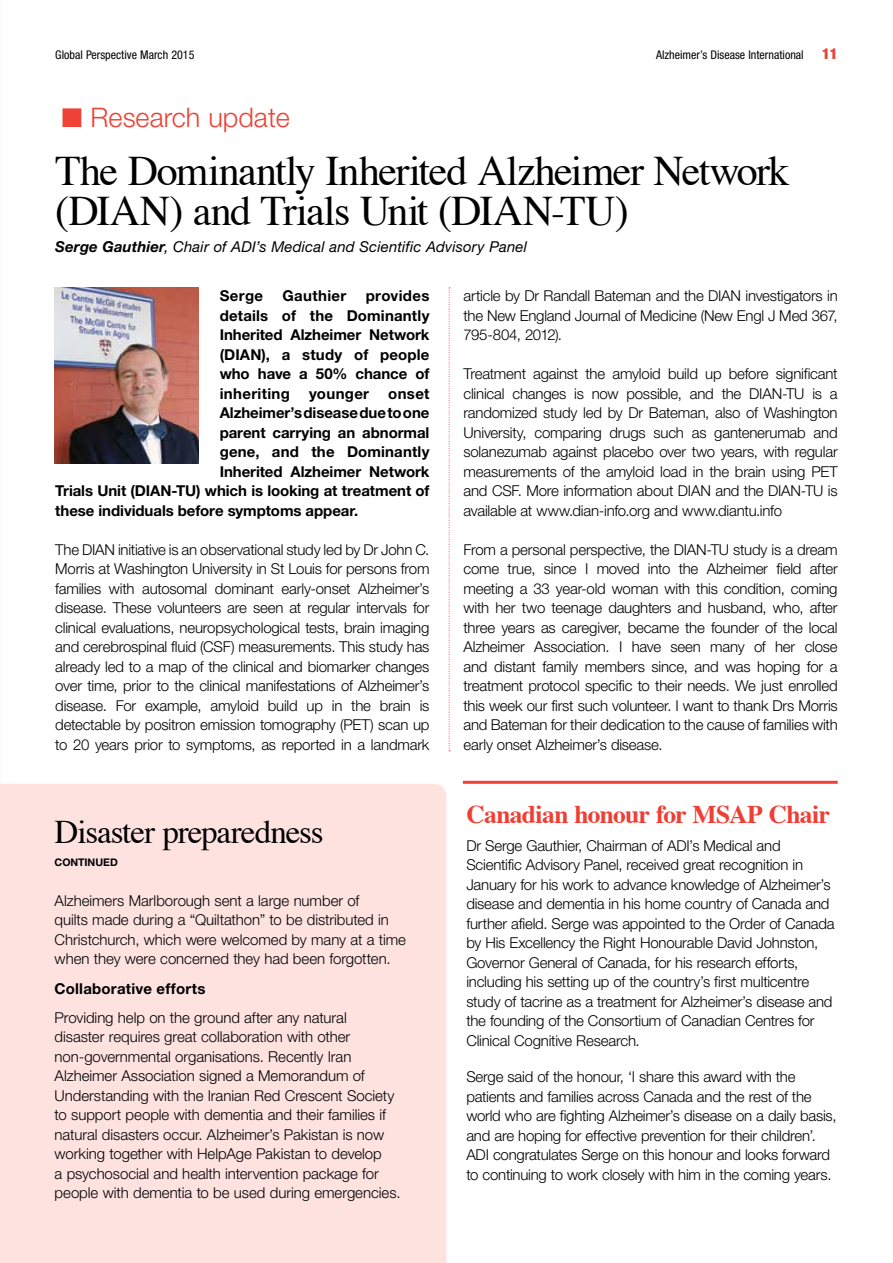
<style>
.page{position:relative;width:893px;height:1263px;background:#fff}
.page>*{position:absolute;margin:0;border:0;box-sizing:border-box;transform-origin:0 0}
.t1{font:42px/40.5px "Times";letter-spacing:-.035em;color:#000}
.t2{font:33px "Times";letter-spacing:-.035em;color:#000}
.t3{font:300 27px "Helvetica Neue LT Pro";color:#ef4135}
.t4{font:700 25.5px "Times";letter-spacing:-.025em;color:#ef3e33}
.t5{font:300 15px/19.5px "Helvetica Neue LT Pro";letter-spacing:-.01em;color:#000;text-align:justify}
.t6{font:700 15px/19.5px "Helvetica Neue LT Pro";letter-spacing:-.005em;color:#000;text-align:justify}
.t7{font:italic 15px "Helvetica Neue LT Pro";letter-spacing:.01em;color:#000}
.t8{font:700 15px "Helvetica Neue LT Pro";letter-spacing:.015em;color:#000}
.t9{font:700 15px "Helvetica Neue LT Pro";letter-spacing:.025em;color:#000}
.t10{font:700 15px "Helvetica Neue LT Pro";letter-spacing:.02em;color:#000}
.t11{font:condensed 12px "Helvetica Neue LT Pro";color:#000}
.t12{font:700 10.5px "Helvetica Neue LT Pro";color:#000}
.s1{font-weight:900;font-size:15px;color:#ef4135}
.s2{font-weight:700}
</style>
<div class="page">
<div style="left:0;top:784px;width:446px;height:479px;background:#fde2e0"></div>
<svg style="left:449px;top:288px;width:1px;height:463px"></svg>
<img style="left:55px;top:288px;width:143px;height:175px">
<hr style="left:463px;top:781px;width:375px;height:3px;background:#ef4135">
<p class="t11" style="left:55px;top:48px;width:141px">Global Perspective March 2015</p>
<p class="t11" style="left:656px;top:48px;width:183px">Alzheimer’s Disease International <span class="s1">11</span></p>
<h3 class="t3" style="left:62px;top:101px;width:230px">■ Research update</h3>
<h1 class="t1" style="left:55px;top:147px;width:736px">The Dominantly Inherited Alzheimer Network (DIAN) and Trials Unit (DIAN-TU)</h1>
<p class="t7" style="left:55px;top:238px;width:473px"><span class="s2">Serge Gauthier</span>, Chair of ADI’s Medical and Scientific Advisory Panel</p>
<p class="t6" style="left:220px;top:286px;width:45px">Serge</p>
<p class="t9" style="left:282px;top:287px;width:65px">Gauthier</p>
<p class="t6" style="left:220px;top:286px;width:211px;text-indent:146px">provides details of the Dominantly Inherited Alzheimer Network (DIAN), a study of people who have a 50% chance of inheriting</p>
<p class="t10" style="left:309px;top:384px;width:62px">younger</p>
<p class="t6" style="left:388px;top:383px;width:43px">onset</p>
<p class="t6" style="left:220px;top:403px;width:211px">Alzheimer’s disease due to one</p>
<p class="t6" style="left:220px;top:422px;width:211px">parent carrying an abnormal</p>
<p class="t6" style="left:220px;top:442px;width:211px">gene, and the Dominantly</p>
<p class="t6" style="left:220px;top:461px;width:211px">Inherited Alzheimer Network</p>
<p class="t6" style="left:55px;top:481px;width:376px">Trials Unit (DIAN-TU) which is looking at treatment of</p>
<p class="t6" style="left:55px;top:500px;width:305px">these individuals before symptoms appear.</p>
<p class="t5" style="left:55px;top:539px;width:376px">The DIAN initiative is an observational study led by Dr John C.<br>Morris at Washington University in St Louis for persons from families with autosomal dominant early-onset Alzheimer’s disease. These volunteers are seen at regular intervals for clinical evaluations, neuropsychological tests, brain imaging and cerebrospinal fluid (CSF) measurements. This study has already led to a map of the clinical and biomarker changes over time, prior to the clinical manifestations of Alzheimer’s disease. For example, amyloid build up in the brain is detectable by positron emission tomography (PET) scan up to 20 years prior to symptoms, as reported in a landmark</p>
<h2 class="t2" style="left:55px;top:801px;width:270px">Disaster preparedness</h2>
<p class="t12" style="left:55px;top:856px;width:65px">CONTINUED</p>
<p class="t5" style="left:55px;top:890px;width:353px;text-align:left">Alzheimers Marlborough sent a large number of<br>quilts made during a “Quiltathon” to be distributed in Christchurch, which were welcomed by many at a time when they were concerned they had been forgotten.</p>
<p class="t8" style="left:55px;top:979px;width:152px">Collaborative efforts</p>
<p class="t5" style="left:55px;top:1007px;width:347px;text-align:left">Providing help on the ground after any natural<br>disaster requires great collaboration with other non-governmental organisations. Recently Iran Alzheimer Association signed a Memorandum of Understanding with the Iranian Red Crescent Society to support people with dementia and their families if natural disasters occur. Alzheimer’s Pakistan is now working together with HelpAge Pakistan to develop<br>a psychosocial and health intervention package for people with dementia to be used during emergencies.</p>
<p class="t5" style="left:463px;top:286px;width:376px">article by Dr Randall Bateman and the DIAN investigators in the New England Journal of Medicine (New Engl J Med 367, 795-804, 2012).</p>
<p class="t5" style="left:463px;top:364px;width:376px">Treatment against the amyloid build up before significant clinical changes is now possible, and the DIAN-TU is a randomized study led by Dr Bateman, also of Washington University, comparing drugs such as gantenerumab and solanezumab against placebo over two years, with regular measurements of the amyloid load in the brain using PET and CSF. More information about DIAN and the DIAN-TU is available at www.dian-info.org and www.diantu.info</p>
<p class="t5" style="left:463px;top:539px;width:376px">From a personal perspective, the DIAN-TU study is a dream come true, since I moved into the Alzheimer field after meeting a 33 year-old woman with this condition, coming with her two teenage daughters and husband, who, after three years as caregiver, became the founder of the local Alzheimer Association. I have seen many of her close and distant family members since, and was hoping for a treatment protocol specific to their needs. We just enrolled this week our first such volunteer. I want to thank Drs Morris and Bateman for their dedication to the cause of families with early onset Alzheimer’s disease.</p>
<h3 class="t4" style="left:466px;top:790px;width:365px">Canadian honour for MSAP Chair</h3>
<p class="t5" style="left:466px;top:835px;width:370px;text-align:left">Dr Serge Gauthier, Chairman of ADI’s Medical and Scientific Advisory Panel, received great recognition in January for his work to advance knowledge of Alzheimer’s disease and dementia in his home country of Canada and further afield. Serge was appointed to the Order of Canada by His Excellency the Right Honourable David Johnston, Governor General of Canada, for his research efforts, including his setting up of the country’s first multicentre study of tacrine as a treatment for Alzheimer’s disease and the founding of the Consortium of Canadian Centres for Clinical Cognitive Research.</p>
<p class="t5" style="left:466px;top:1067px;width:372px;text-align:left">Serge said of the honour, ‘I share this award with the patients and families across Canada and the rest of the world who are fighting Alzheimer’s disease on a daily basis, and are hoping for effective prevention for their children’.<br>ADI congratulates Serge on this honour and looks forward to continuing to work closely with him in the coming years.</p>
</div>
